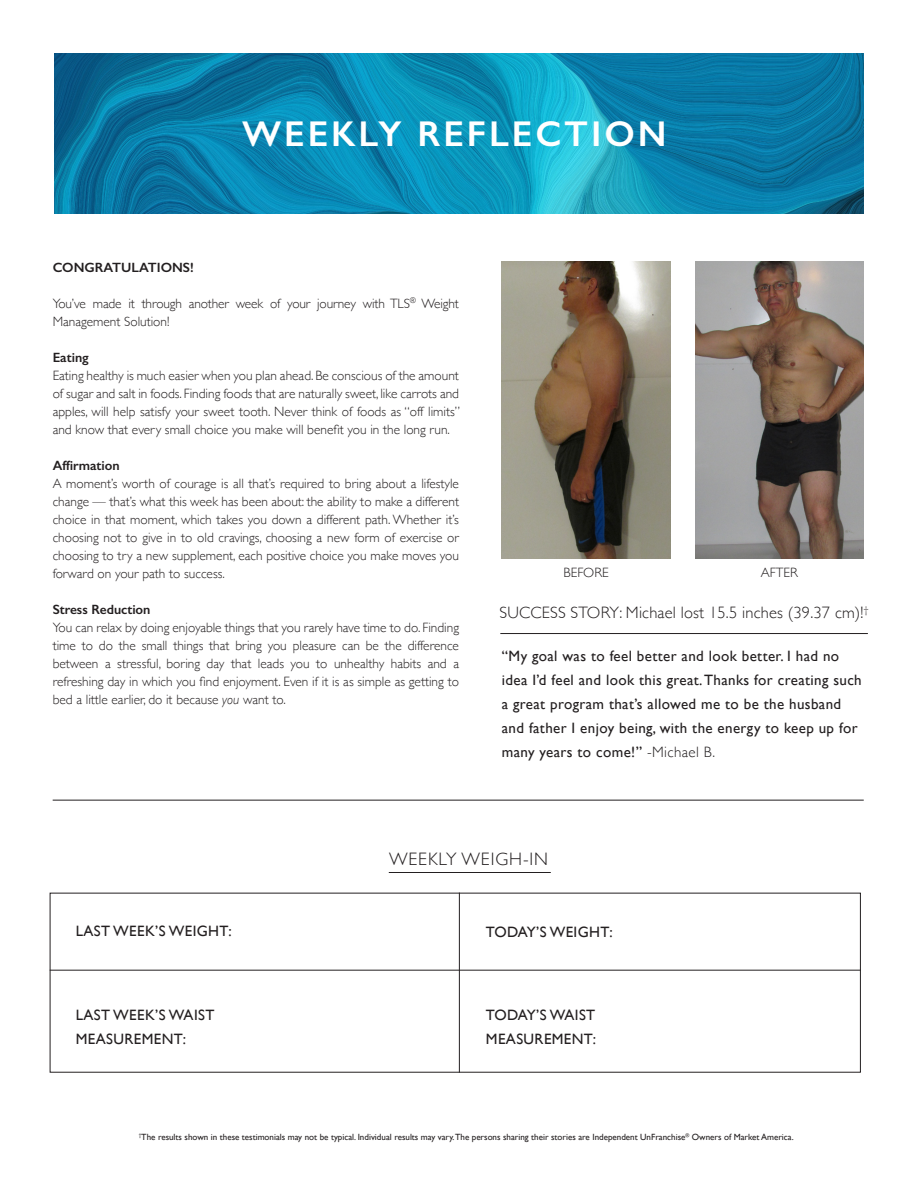
<style>
.page{position:relative;width:918px;height:1188px;background:#fff}
.page>*{position:absolute;margin:0;border:0;box-sizing:border-box;transform-origin:0 0}
.t1{font:600 36px "Gill Sans";letter-spacing:.08em;color:#fff}
.t2{font:300 18px "Gill Sans";letter-spacing:.05em;color:#231f20}
.t3{font:300 16.5px "Gill Sans";letter-spacing:.01em;color:#231f20}
.t4{font:15px/24px "Gill Sans";letter-spacing:.025em;color:#231f20}
.t5{font:15px "Gill Sans";letter-spacing:-.005em;color:#231f20}
.t6{font:300 13.5px/18px "Gill Sans";color:#231f20;text-align:justify}
.t7{font:600 13.5px "Gill Sans";color:#231f20}
.t8{font:9px "Gill Sans";color:#231f20}
.s1{font-style:italic}
.s2{font-weight:300}
</style>
<div class="page">
<img style="left:54px;top:53px;width:810px;height:161px">
<img style="left:502px;top:262px;width:169px;height:297px">
<img style="left:695px;top:262px;width:169px;height:297px">
<hr style="left:500px;top:633px;width:368px;height:1px;background:#231f20">
<hr style="left:53px;top:800px;width:811px;height:1px;background:#231f20">
<hr style="left:389px;top:872px;width:162px;height:1px;background:#231f20">
<hr style="left:50px;top:970px;width:811px;height:1px;background:#231f20">
<hr style="left:459px;top:893px;width:1px;height:180px;background:#231f20">
<p class="t1" style="left:242px;top:112px;width:426px">WEEKLY REFLECTION</p>
<p class="t7" style="left:53px;top:259px;width:143px">CONGRATULATIONS!</p>
<p class="t6" style="left:53px;top:294px;width:408px">You’ve made it through another week of your journey with TLS<sup>®</sup> Weight<br>Management Solution!</p>
<p class="t7" style="left:53px;top:349px;width:38px">Eating</p>
<p class="t6" style="left:53px;top:366px;width:409px">Eating healthy is much easier when you plan ahead. Be conscious of the amount of sugar and salt in foods. Finding foods that are naturally sweet, like carrots and apples, will help satisfy your sweet tooth. Never think of foods as “off limits” and know that every small choice you make will benefit you in the long run.</p>
<p class="t7" style="left:53px;top:457px;width:68px">Affirmation</p>
<p class="t6" style="left:53px;top:474px;width:408px">A moment’s worth of courage is all that’s required to bring about a lifestyle change — that’s what this week has been about: the ability to make a different choice in that moment, which takes you down a different path. Whether it’s choosing not to give in to old cravings, choosing a new form of exercise or choosing to try a new supplement, each positive choice you make moves you forward on your path to success.</p>
<p class="t7" style="left:53px;top:601px;width:99px">Stress Reduction</p>
<p class="t6" style="left:53px;top:618px;width:408px">You can relax by doing enjoyable things that you rarely have time to do. Finding time to do the small things that bring you pleasure can be the difference between a stressful, boring day that leads you to unhealthy habits and a refreshing day in which you find enjoyment. Even if it is as simple as getting to bed a little earlier, do it because <span class="s1">you</span> want to.</p>
<p class="t6" style="left:564px;top:563px;width:47px">BEFORE</p>
<p class="t6" style="left:761px;top:563px;width:39px">AFTER</p>
<p class="t3" style="left:500px;top:600px;width:370px">SUCCESS STORY: Michael lost 15.5 inches (39.37 cm)!<sup>†</sup></p>
<p class="t4" style="left:502px;top:644px;width:361px">“My goal was to feel better and look better. I had no idea I’d feel and look this great. Thanks for creating such a great program that’s allowed me to be the husband and father I enjoy being, with the energy to keep up for many years to come!” <span class="s2">-Michael B.</span></p>
<p class="t4" style="left:76px;top:918px;width:158px">LAST WEEK’S WEIGHT:</p>
<p class="t4" style="left:76px;top:1003px;width:140px">LAST WEEK’S WAIST</p>
<p class="t4" style="left:76px;top:1027px;width:112px">MEASUREMENT:</p>
<p class="t2" style="left:389px;top:845px;width:160px">WEEKLY WEIGH-IN</p>
<p class="t4" style="left:486px;top:920px;width:128px">TODAY’S WEIGHT:</p>
<p class="t5" style="left:486px;top:1006px;width:111px">TODAY’S WAIST</p>
<p class="t4" style="left:486px;top:1027px;width:112px">MEASUREMENT:</p>
<p class="t8" style="left:139px;top:1132px;width:657px"><sup>†</sup>The results shown in these testimonials may not be typical. Individual results may vary.The persons sharing their stories are Independent UnFranchise<sup>®</sup> Owners of Market America.</p>
</div>
